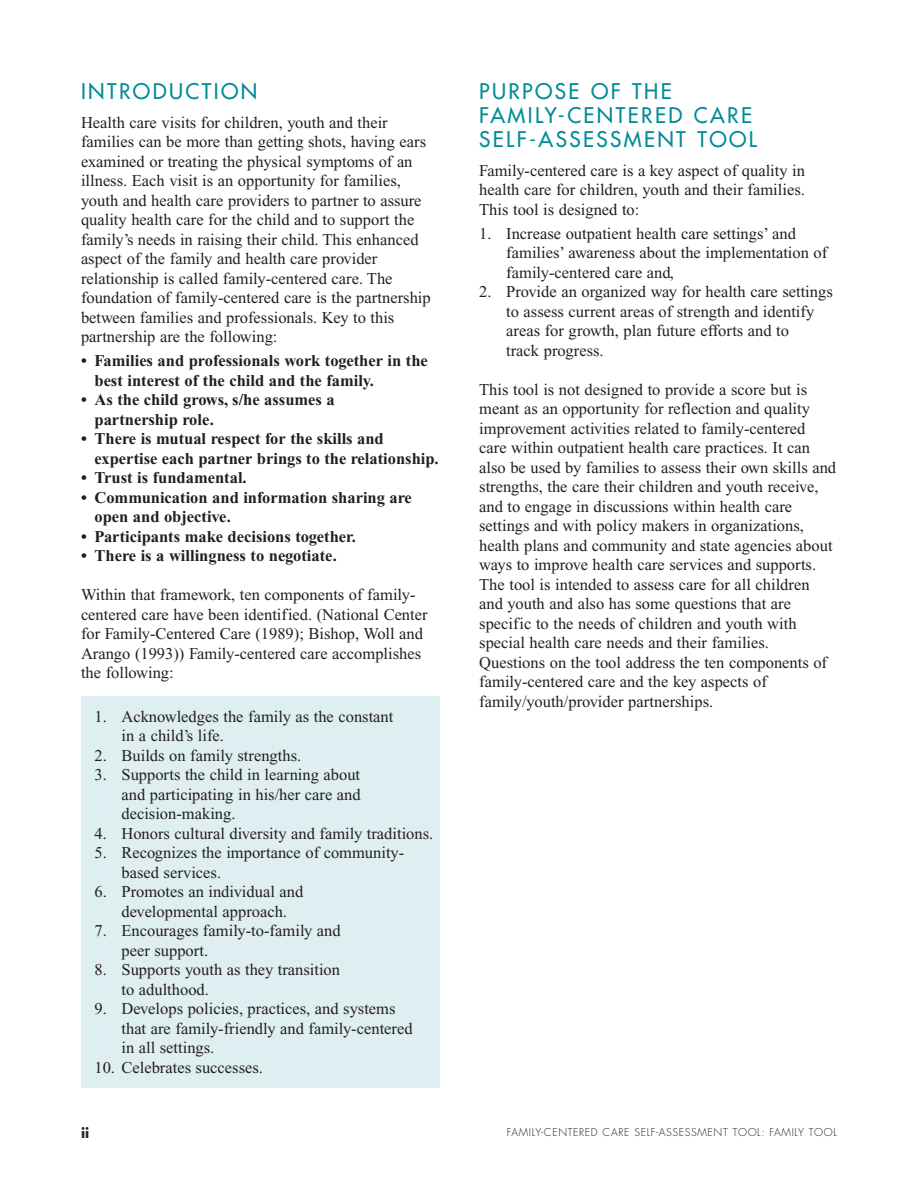
<style>
.page{position:relative;width:918px;height:1188px;background:#fff}
.page>*{position:absolute;margin:0;border:0;box-sizing:border-box;transform-origin:0 0}
.t1{font:21px/24px "Futura";letter-spacing:.115em;color:#008b98}
.t2{font:16.5px/19.5px "Times New Roman";color:#231f20}
.t3{font:700 16.5px/19.5px "Times New Roman";color:#231f20}
.t4{font:700 13.5px "Futura";color:#231f20}
.t5{font:300 10.5px "Futura";letter-spacing:.06em;color:#231f20}
</style>
<div class="page">
<div style="left:81px;top:696px;width:359px;height:392px;background:#dfeef1"></div>
<p class="t1" style="left:81px;top:81px;width:178px">INTRODUCTION</p>
<p class="t2" style="left:81px;top:114px;width:351px">Health care visits for children, youth and their families can be more than getting shots, having ears examined or treating the physical symptoms of an illness. Each visit is an opportunity for families, youth and health care providers to partner to assure quality health care for the child and to support the family’s needs in raising their child. This enhanced aspect of the family and health care provider relationship is called family-centered care. The foundation of family-centered care is the partnership between families and professionals. Key to this partnership are the following:</p>
<p class="t3" style="left:95px;top:353px;width:335px;text-indent:-14px">• Families and professionals work together in the best interest of the child and the family.</p>
<p class="t3" style="left:95px;top:392px;width:242px;text-indent:-14px">• As the child grows, s/he assumes a partnership role.</p>
<p class="t3" style="left:95px;top:431px;width:346px;text-indent:-14px">• There is mutual respect for the skills and expertise each partner brings to the relationship.</p>
<p class="t3" style="left:81px;top:470px;width:167px">• Trust is fundamental.</p>
<p class="t3" style="left:95px;top:489px;width:319px;text-indent:-14px">• Communication and information sharing are open and objective.</p>
<p class="t3" style="left:81px;top:528px;width:277px">• Participants make decisions together.</p>
<p class="t3" style="left:81px;top:548px;width:258px">• There is a willingness to negotiate.</p>
<p class="t2" style="left:81px;top:587px;width:348px">Within that framework, ten components of family&shy;centered care have been identified. (National Center for Family-Centered Care (1989); Bishop, Woll and Arango (1993)) Family-centered care accomplishes the following:</p>
<p class="t2" style="left:122px;top:708px;width:273px;text-indent:-27px">1. Acknowledges the family as the constant in a child’s life.</p>
<p class="t2" style="left:95px;top:747px;width:208px">2. Builds on family strengths.</p>
<p class="t2" style="left:122px;top:767px;width:241px;text-align:justify;text-indent:-27px">3. Supports the child in learning about and participating in his/her care and decision-making.</p>
<p class="t2" style="left:95px;top:825px;width:340px">4. Honors cultural diversity and family traditions.</p>
<p class="t2" style="left:122px;top:845px;width:284px;text-indent:-27px">5. Recognizes the importance of community&shy;based services.</p>
<p class="t2" style="left:122px;top:884px;width:183px;text-indent:-27px">6. Promotes an individual and developmental approach.</p>
<p class="t2" style="left:122px;top:923px;width:221px;text-indent:-27px">7. Encourages family-to-family and peer support.</p>
<p class="t2" style="left:122px;top:962px;width:220px;text-indent:-27px">8. Supports youth as they transition to adulthood.</p>
<p class="t2" style="left:122px;top:1001px;width:293px;text-indent:-27px">9. Develops policies, practices, and systems that are family-friendly and family-centered in all settings.</p>
<p class="t2" style="left:95px;top:1059px;width:170px">10. Celebrates successes.</p>
<p class="t1" style="left:479px;top:81px;width:279px">PURPOSE OF THE<br>FAMILY-CENTERED CARE<br>SELF-ASSESSMENT TOOL</p>
<p class="t2" style="left:479px;top:162px;width:327px;text-align:justify">Family-centered care is a key aspect of quality in health care for children, youth and their families.<br>This tool is designed to:</p>
<p class="t2" style="left:506px;top:225px;width:323px;text-indent:-27px">1. Increase outpatient health care settings’ and families’ awareness about the implementation of family-centered care and,</p>
<p class="t2" style="left:506px;top:284px;width:328px;text-indent:-27px">2. Provide an organized way for health care settings to assess current areas of strength and identify areas for growth, plan future efforts and to<br>track progress.</p>
<p class="t2" style="left:479px;top:381px;width:358px">This tool is not designed to provide a score but is meant as an opportunity for reflection and quality improvement activities related to family-centered care within outpatient health care practices. It can also be used by families to assess their own skills and strengths, the care their children and youth receive, and to engage in discussions within health care settings and with policy makers in organizations, health plans and community and state agencies about ways to improve health care services and supports.<br>The tool is intended to assess care for all children and youth and also has some questions that are specific to the needs of children and youth with special health care needs and their families.<br>Questions on the tool address the ten components of family-centered care and the key aspects of family/youth/provider partnerships.</p>
<p class="t4" style="left:81px;top:1127px;width:10px">ii</p>
<p class="t5" style="left:507px;top:1127px;width:332px">FAMILY-CENTERED CARE SELF-ASSESSMENT TOOL: FAMILY TOOL</p>
</div>
